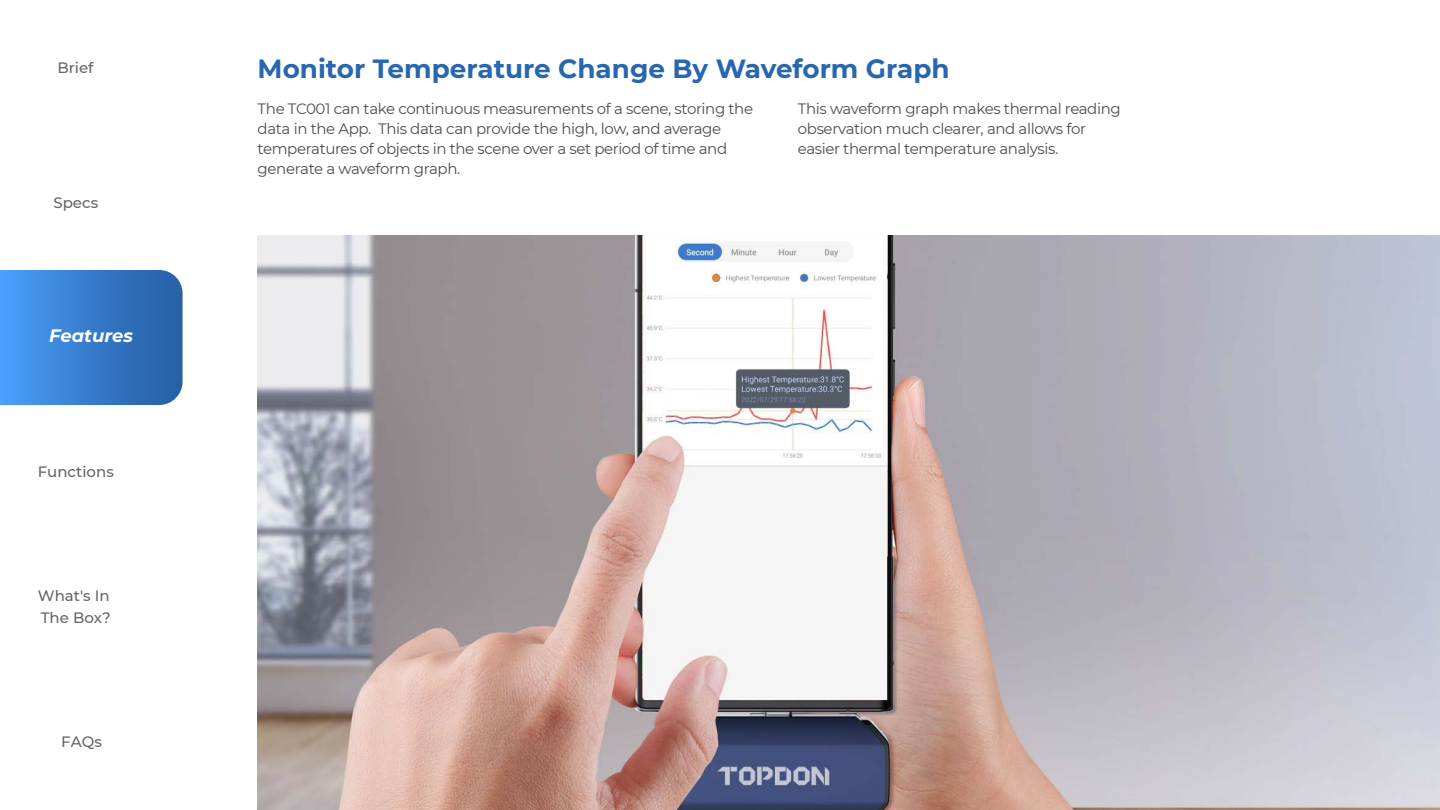
<style>
.page{position:relative;width:1440px;height:810px;background:#fff}
.page>*{position:absolute;margin:0;border:0;box-sizing:border-box;transform-origin:0 0}
.t1{font:700 26.25px "Montserrat";color:#2866b0}
.t2{font:italic 700 18px "Montserrat";color:#fff}
.t3{font:15px/20.2px "Montserrat";letter-spacing:-.025em;color:#4d4d4d}
.t4{font:500 15px/21.6px "Montserrat";color:#666}
</style>
<div class="page">
<img style="left:258px;top:236px;width:1182px;height:574px">
<svg style="left:0;top:270px;width:183px;height:135px"></svg>
<p class="t4" style="left:57px;top:56px;width:38px">Brief</p>
<p class="t4" style="left:53px;top:191px;width:46px">Specs</p>
<p class="t2" style="left:49px;top:323px;width:86px">Features</p>
<p class="t4" style="left:38px;top:460px;width:78px">Functions</p>
<p class="t4" style="left:38px;top:584px;width:74px">What's In<br>The Box?</p>
<p class="t4" style="left:61px;top:730px;width:42px">FAQs</p>
<h1 class="t1" style="left:258px;top:49px;width:694px">Monitor Temperature Change By Waveform Graph</h1>
<p class="t3" style="left:258px;top:98px;width:497px">The TC001 can take continuous measurements of a scene, storing the data in the App. This data can provide the high, low, and average temperatures of objects in the scene over a set period of time and generate a waveform graph.</p>
<p class="t3" style="left:798px;top:98px;width:325px">This waveform graph makes thermal reading observation much clearer, and allows for easier thermal temperature analysis.</p>
</div>
